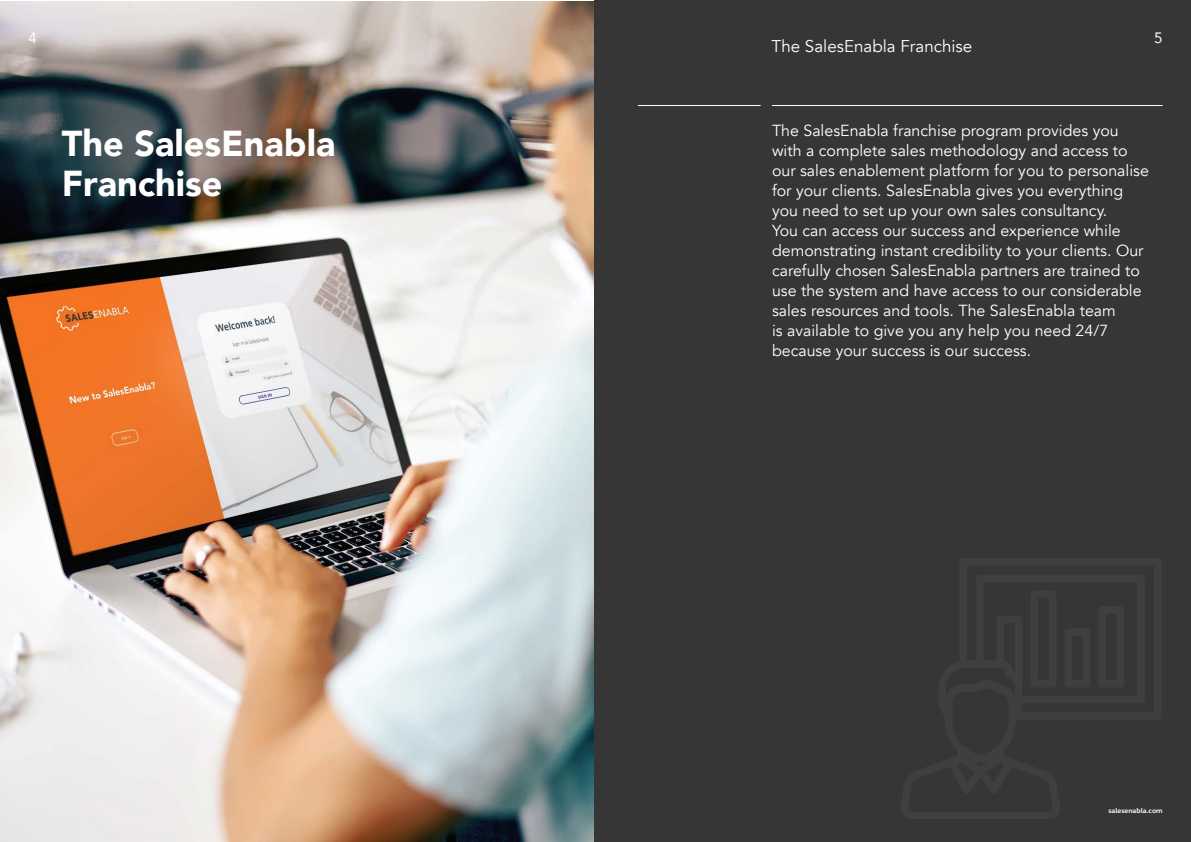
<style>
.page{position:relative;width:1191px;height:842px;background:#fff}
.page>*{position:absolute;margin:0;border:0;box-sizing:border-box;transform-origin:0 0}
.t1{font:900 36px/40px "Avenir";color:#fff}
.t2{font:17px "Avenir";color:#fff}
.t3{font:16px/20px "Avenir";color:#fff}
.t4{font:15px "Avenir";color:#fff}
.t5{font:700 7px "FS Elliot";color:#fff}
</style>
<div class="page">
<img style="left:0;top:2px;width:594px;height:840px">
<div style="left:594px;top:0;width:597px;height:842px;background:#363636"></div>
<hr style="left:772px;top:105px;width:390px;height:1px;background:#fff">
<hr style="left:638px;top:105px;width:122px;height:1px;background:#fff">
<p class="t4" style="left:28px;top:26px;width:10px">4</p>
<p class="t4" style="left:1154px;top:26px;width:10px">5</p>
<p class="t2" style="left:771px;top:36px;width:202px">The SalesEnabla Franchise</p>
<h1 class="t1" style="left:62px;top:123px;width:275px">The SalesEnabla<br>Franchise</h1>
<p class="t3" style="left:772px;top:121px;width:378px">The SalesEnabla franchise program provides you with a complete sales methodology and access to our sales enablement platform for you to personalise for your clients. SalesEnabla gives you everything you need to set up your own sales consultancy.<br>You can access our success and experience while demonstrating instant credibility to your clients. Our carefully chosen SalesEnabla partners are trained to use the system and have access to our considerable sales resources and tools. The SalesEnabla team<br>is available to give you any help you need 24/7 because your success is our success.</p>
<p class="t5" style="left:1108px;top:806px;width:56px">salesenabla.com</p>
</div>
